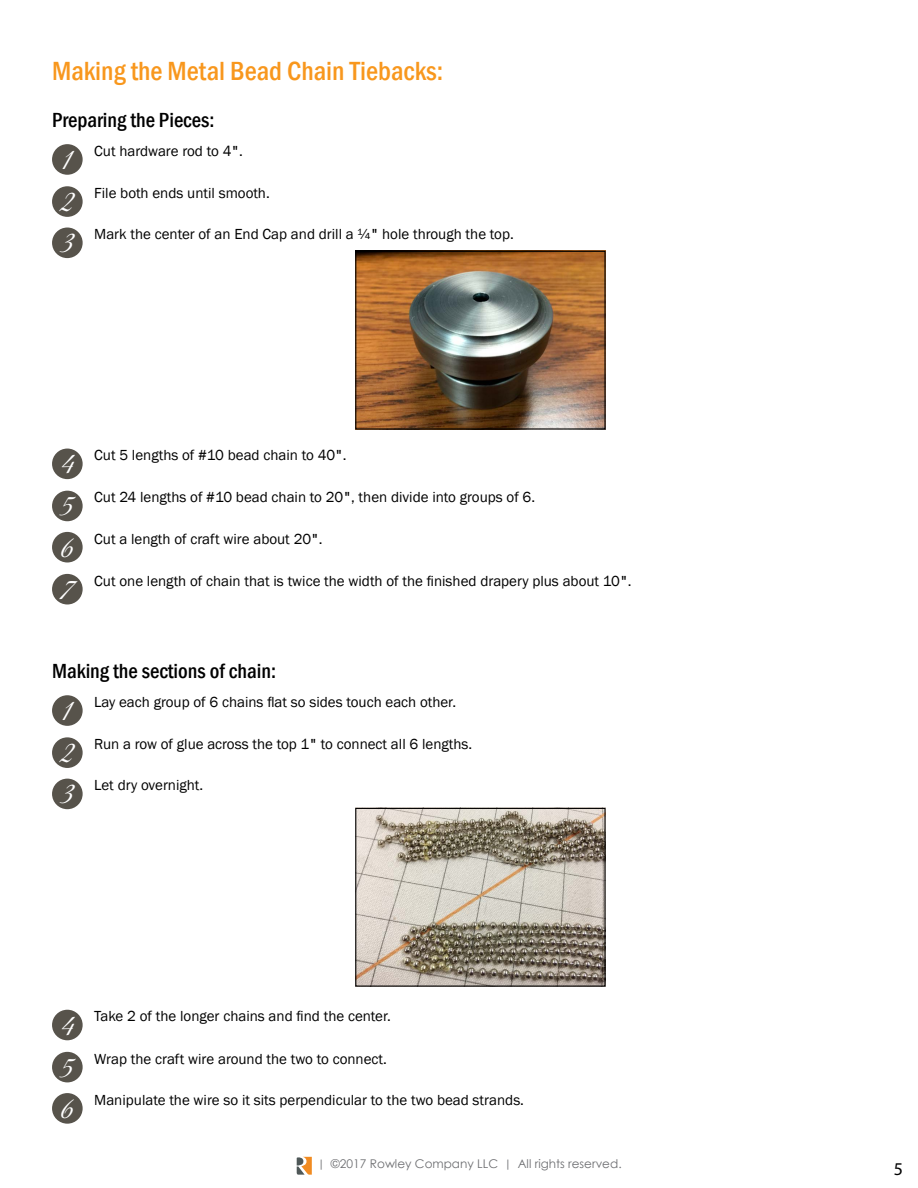
<style>
.page{position:relative;width:918px;height:1188px;background:#fff}
.page>*{position:absolute;margin:0;border:0;box-sizing:border-box;transform-origin:0 0}
.t1{font:31.95px "Great Vibes";color:#fff}
.t2{font:500 condensed 27px "Franklin Gothic";color:#f8971d}
.t3{font:500 condensed 21px "Franklin Gothic";color:#000}
.t4{font:18px "Myriad Pro";color:#000}
.t5{font:15px "Franklin Gothic";color:#000}
.t6{font:12px "Century Gothic";color:#6d6e71}
.s1{font-weight:500;font-stretch:condensed}
.s2{font-family:"Tw Cen"}
</style>
<div class="page">
<svg style="left:297px;top:1157px;width:15px;height:18px"></svg>
<img style="left:357px;top:253px;width:247px;height:175px">
<div style="left:355px;top:251px;width:251px;height:179px;border:1px solid #000"></div>
<img style="left:357px;top:810px;width:247px;height:175px">
<div style="left:355px;top:808px;width:251px;height:179px;border:1px solid #000"></div>
<div style="left:52px;top:144px;width:31px;height:31px;background:#57534b;border-radius:50%"></div>
<div style="left:52px;top:695px;width:31px;height:31px;background:#57534b;border-radius:50%"></div>
<div style="left:52px;top:449px;width:31px;height:30px;background:#57534b;border-radius:50%"></div>
<div style="left:52px;top:1010px;width:31px;height:30px;background:#57534b;border-radius:50%"></div>
<div style="left:52px;top:574px;width:31px;height:30px;background:#57534b;border-radius:50%"></div>
<div style="left:52px;top:186px;width:31px;height:31px;background:#57534b;border-radius:50%"></div>
<div style="left:52px;top:737px;width:31px;height:31px;background:#57534b;border-radius:50%"></div>
<div style="left:52px;top:491px;width:31px;height:30px;background:#57534b;border-radius:50%"></div>
<div style="left:52px;top:1052px;width:31px;height:30px;background:#57534b;border-radius:50%"></div>
<div style="left:52px;top:228px;width:31px;height:30px;background:#57534b;border-radius:50%"></div>
<div style="left:52px;top:779px;width:31px;height:30px;background:#57534b;border-radius:50%"></div>
<div style="left:52px;top:532px;width:31px;height:30px;background:#57534b;border-radius:50%"></div>
<div style="left:52px;top:1093px;width:31px;height:31px;background:#57534b;border-radius:50%"></div>
<h2 class="t2" style="left:52px;top:53px;width:393px">Making the Metal Bead Chain Tiebacks:</h2>
<h3 class="t3" style="left:52px;top:106px;width:164px">Preparing the Pieces:</h3>
<h1 class="t1" style="left:61px;top:142px;width:14px">1</h1>
<p class="t5" style="left:94px;top:142px;width:150px">Cut hardware rod to 4<span class="s1">"</span>.</p>
<h1 class="t1" style="left:59px;top:184px;width:17px">2</h1>
<p class="t5" style="left:94px;top:184px;width:177px">File both ends until smooth.</p>
<h1 class="t1" style="left:60px;top:225px;width:16px">3</h1>
<p class="t5" style="left:94px;top:225px;width:421px">Mark the center of an End Cap and drill a ¼<span class="s1">"</span> hole through the top.</p>
<h1 class="t1" style="left:60px;top:446px;width:16px">4</h1>
<p class="t5" style="left:94px;top:446px;width:254px">Cut 5 lengths of #10 bead chain to 40<span class="s1">"</span>.</p>
<h1 class="t1" style="left:60px;top:488px;width:16px">5</h1>
<p class="t5" style="left:94px;top:488px;width:442px">Cut 24 lengths of #10 bead chain to 20<span class="s1">"</span>, then divide into groups of 6.</p>
<h1 class="t1" style="left:60px;top:530px;width:15px">6</h1>
<p class="t5" style="left:94px;top:529px;width:230px">Cut a length of craft wire about 20<span class="s1">"</span>.</p>
<h1 class="t1" style="left:59px;top:572px;width:17px">7</h1>
<p class="t5" style="left:94px;top:571px;width:539px">Cut one length of chain that is twice the width of the finished drapery plus about 10<span class="s1">"</span>.</p>
<h3 class="t3" style="left:52px;top:657px;width:226px">Making the sections of chain:</h3>
<h1 class="t1" style="left:61px;top:693px;width:14px">1</h1>
<p class="t5" style="left:94px;top:693px;width:363px">Lay each group of 6 chains flat so sides touch each other.</p>
<h1 class="t1" style="left:59px;top:735px;width:17px">2</h1>
<p class="t5" style="left:94px;top:735px;width:380px">Run a row of glue across the top 1<span class="s1">"</span> to connect all 6 lengths.</p>
<h1 class="t1" style="left:60px;top:776px;width:16px">3</h1>
<p class="t5" style="left:94px;top:776px;width:111px">Let dry overnight.</p>
<h1 class="t1" style="left:60px;top:1007px;width:16px">4</h1>
<p class="t5" style="left:94px;top:1007px;width:298px">Take 2 of the longer chains and find the center.</p>
<h1 class="t1" style="left:60px;top:1049px;width:16px">5</h1>
<p class="t5" style="left:94px;top:1049px;width:294px">Wrap the craft wire around the two to connect.</p>
<h1 class="t1" style="left:60px;top:1091px;width:15px">6</h1>
<p class="t5" style="left:94px;top:1090px;width:431px">Manipulate the wire so it sits perpendicular to the two bead strands.</p>
<p class="t6" style="left:318px;top:1155px;width:305px"><span class="s2">|</span> ©2017 Rowley Company LLC <span class="s2">|</span> All rights reserved.</p>
<p class="t4" style="left:894px;top:1158px;width:11px">5</p>
</div>
